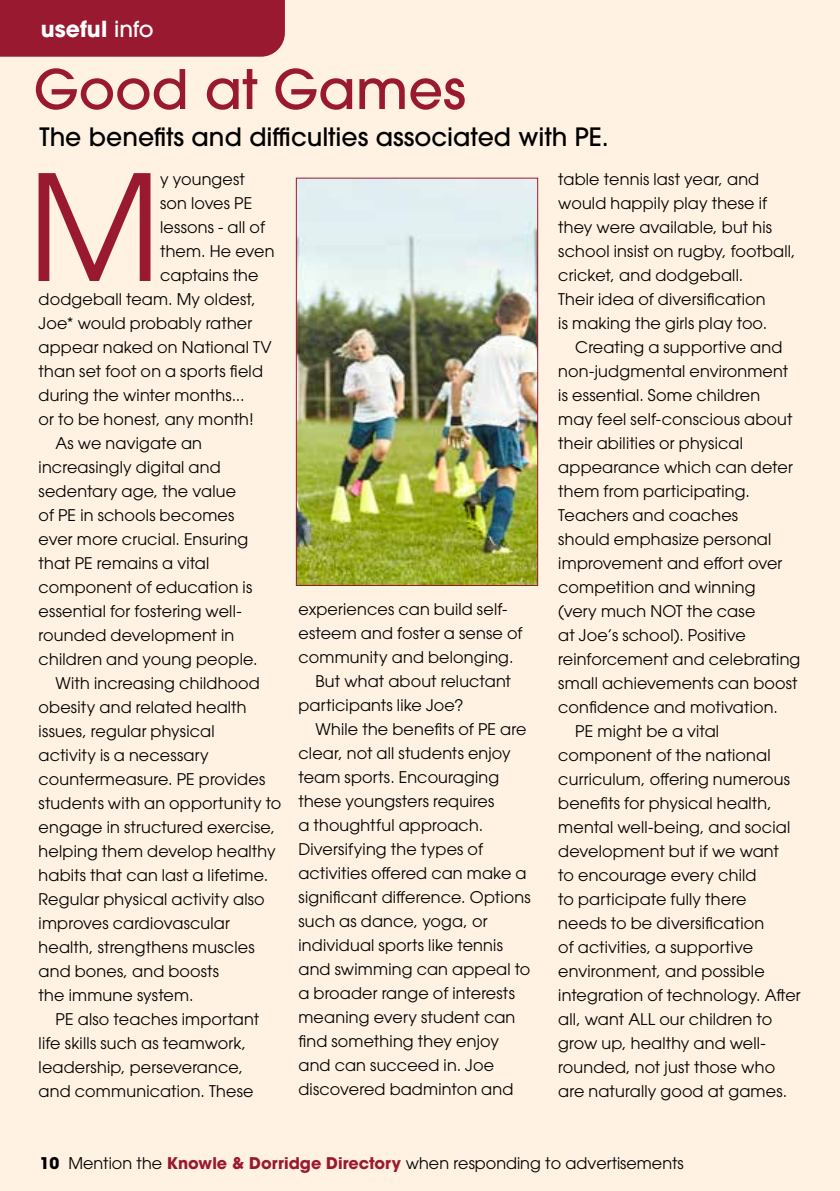
<style>
.page{position:relative;width:840px;height:1191px;background:#fff}
.page>*{position:absolute;margin:0;border:0;box-sizing:border-box;transform-origin:0 0}
.t1{font:145.8px "ITC Avant Garde Pro";color:#991a30}
.t2{font:500 54px "ITC Avant Garde Pro";color:#991a30}
.t3{font:500 25.2px "ITC Avant Garde Pro";color:#000}
.t4{font:700 22px "ITC Avant Garde Pro";color:#fff}
.t5{font:16px/24px "ITC Avant Garde Pro";letter-spacing:.01em;color:#000}
.s1{font-weight:500}
.s2{font-weight:700}
.s3{font-weight:700;color:#991a30}
</style>
<div class="page">
<div style="left:0;top:0;width:839px;height:1191px;background:#fff2e2"></div>
<div style="left:0;top:0;width:285px;height:57px;background:#991a30"></div>
<img style="left:298px;top:180px;width:238px;height:404px">
<div style="left:296px;top:178px;width:242px;height:408px;border:1px solid #991a30"></div>
<h3 class="t4" style="left:41px;top:14px;width:114px">useful <span class="s1">info</span></h3>
<h2 class="t2" style="left:34px;top:55px;width:433px">Good at Games</h2>
<h3 class="t3" style="left:39px;top:120px;width:570px">The benefits and difficulties associated with PE.</h3>
<h1 class="t1" style="left:27px;top:137px;width:135px">M</h1>
<p class="t5" style="left:160px;top:167px;width:86px">y youngest</p>
<p class="t5" style="left:160px;top:191px;width:94px">son loves PE</p>
<p class="t5" style="left:160px;top:215px;width:106px">lessons - all of</p>
<p class="t5" style="left:160px;top:239px;width:116px">them. He even</p>
<p class="t5" style="left:160px;top:263px;width:100px">captains the</p>
<p class="t5" style="left:39px;top:287px;width:219px">dodgeball team. My oldest,</p>
<p class="t5" style="left:39px;top:311px;width:215px">Joe* would probably rather</p>
<p class="t5" style="left:39px;top:335px;width:234px">appear naked on National TV</p>
<p class="t5" style="left:39px;top:359px;width:226px">than set foot on a sports field</p>
<p class="t5" style="left:39px;top:383px;width:207px">during the winter months...</p>
<p class="t5" style="left:39px;top:407px;width:216px">or to be honest, any month!</p>
<p class="t5" style="left:56px;top:431px;width:148px">As we navigate an</p>
<p class="t5" style="left:39px;top:455px;width:183px">increasingly digital and</p>
<p class="t5" style="left:39px;top:479px;width:199px">sedentary age, the value</p>
<p class="t5" style="left:39px;top:503px;width:197px">of PE in schools becomes</p>
<p class="t5" style="left:39px;top:527px;width:211px">ever more crucial. Ensuring</p>
<p class="t5" style="left:39px;top:551px;width:172px">that PE remains a vital</p>
<p class="t5" style="left:39px;top:575px;width:215px">component of education is</p>
<p class="t5" style="left:39px;top:599px;width:204px">essential for fostering well-</p>
<p class="t5" style="left:39px;top:623px;width:197px">rounded development in</p>
<p class="t5" style="left:39px;top:647px;width:220px">children and young people.</p>
<p class="t5" style="left:56px;top:671px;width:206px">With increasing childhood</p>
<p class="t5" style="left:39px;top:695px;width:209px">obesity and related health</p>
<p class="t5" style="left:39px;top:719px;width:177px">issues, regular physical</p>
<p class="t5" style="left:39px;top:743px;width:171px">activity is a necessary</p>
<p class="t5" style="left:39px;top:767px;width:228px">countermeasure. PE provides</p>
<p class="t5" style="left:39px;top:791px;width:244px">students with an opportunity to</p>
<p class="t5" style="left:39px;top:815px;width:238px">engage in structured exercise,</p>
<p class="t5" style="left:39px;top:839px;width:238px">helping them develop healthy</p>
<p class="t5" style="left:39px;top:863px;width:231px">habits that can last a lifetime.</p>
<p class="t5" style="left:39px;top:887px;width:227px">Regular physical activity also</p>
<p class="t5" style="left:39px;top:911px;width:193px">improves cardiovascular</p>
<p class="t5" style="left:39px;top:935px;width:217px">health, strengthens muscles</p>
<p class="t5" style="left:39px;top:959px;width:182px">and bones, and boosts</p>
<p class="t5" style="left:39px;top:983px;width:156px">the immune system.</p>
<p class="t5" style="left:56px;top:1007px;width:205px">PE also teaches important</p>
<p class="t5" style="left:39px;top:1031px;width:209px">life skills such as teamwork,</p>
<p class="t5" style="left:39px;top:1055px;width:206px">leadership, perseverance,</p>
<p class="t5" style="left:39px;top:1079px;width:216px">and communication. These</p>
<p class="t5" style="left:298px;top:597px;width:210px">experiences can build self-</p>
<p class="t5" style="left:298px;top:621px;width:225px">esteem and foster a sense of</p>
<p class="t5" style="left:298px;top:645px;width:216px">community and belonging.</p>
<p class="t5" style="left:315px;top:669px;width:197px">But what about reluctant</p>
<p class="t5" style="left:298px;top:693px;width:167px">participants like Joe?</p>
<p class="t5" style="left:315px;top:717px;width:212px">While the benefits of PE are</p>
<p class="t5" style="left:298px;top:741px;width:214px">clear, not all students enjoy</p>
<p class="t5" style="left:298px;top:765px;width:202px">team sports. Encouraging</p>
<p class="t5" style="left:298px;top:789px;width:197px">these youngsters requires</p>
<p class="t5" style="left:298px;top:813px;width:186px">a thoughtful approach.</p>
<p class="t5" style="left:298px;top:837px;width:186px">Diversifying the types of</p>
<p class="t5" style="left:298px;top:861px;width:229px">activities offered can make a</p>
<p class="t5" style="left:298px;top:885px;width:233px">significant difference. Options</p>
<p class="t5" style="left:298px;top:909px;width:190px">such as dance, yoga, or</p>
<p class="t5" style="left:298px;top:933px;width:206px">individual sports like tennis</p>
<p class="t5" style="left:298px;top:957px;width:233px">and swimming can appeal to</p>
<p class="t5" style="left:298px;top:981px;width:218px">a broader range of interests</p>
<p class="t5" style="left:298px;top:1005px;width:218px">meaning every student can</p>
<p class="t5" style="left:298px;top:1029px;width:202px">find something they enjoy</p>
<p class="t5" style="left:298px;top:1053px;width:197px">and can succeed in. Joe</p>
<p class="t5" style="left:298px;top:1077px;width:216px">discovered badminton and</p>
<p class="t5" style="left:558px;top:167px;width:239px">table tennis last year, and would happily play these if they were available, but his school insist on rugby, football, cricket, and dodgeball.<br>Their idea of diversification<br>is making the girls play too.</p>
<p class="t5" style="left:575px;top:335px;width:208px">Creating a supportive and</p>
<p class="t5" style="left:558px;top:359px;width:231px">non-judgmental environment</p>
<p class="t5" style="left:558px;top:383px;width:203px">is essential. Some children</p>
<p class="t5" style="left:558px;top:407px;width:235px">may feel self-conscious about</p>
<p class="t5" style="left:558px;top:431px;width:186px">their abilities or physical</p>
<p class="t5" style="left:558px;top:455px;width:236px">appearance which can deter</p>
<p class="t5" style="left:558px;top:479px;width:193px">them from participating.</p>
<p class="t5" style="left:558px;top:503px;width:181px">Teachers and coaches</p>
<p class="t5" style="left:558px;top:527px;width:214px">should emphasize personal</p>
<p class="t5" style="left:558px;top:551px;width:225px">improvement and effort over</p>
<p class="t5" style="left:558px;top:575px;width:199px">competition and winning</p>
<p class="t5" style="left:558px;top:599px;width:198px">(very much NOT the case</p>
<p class="t5" style="left:558px;top:623px;width:189px">at Joe’s school). Positive</p>
<p class="t5" style="left:558px;top:647px;width:243px">reinforcement and celebrating</p>
<p class="t5" style="left:558px;top:671px;width:241px">small achievements can boost</p>
<p class="t5" style="left:558px;top:695px;width:221px">confidence and motivation.</p>
<p class="t5" style="left:575px;top:719px;width:145px">PE might be a vital</p>
<p class="t5" style="left:558px;top:743px;width:214px">component of the national</p>
<p class="t5" style="left:558px;top:767px;width:233px">curriculum, offering numerous</p>
<p class="t5" style="left:558px;top:791px;width:215px">benefits for physical health,</p>
<p class="t5" style="left:558px;top:815px;width:233px">mental well-being, and social</p>
<p class="t5" style="left:558px;top:839px;width:222px">development but if we want</p>
<p class="t5" style="left:558px;top:863px;width:200px">to encourage every child</p>
<p class="t5" style="left:558px;top:887px;width:189px">to participate fully there</p>
<p class="t5" style="left:558px;top:911px;width:207px">needs to be diversification</p>
<p class="t5" style="left:558px;top:935px;width:196px">of activities, a supportive</p>
<p class="t5" style="left:558px;top:959px;width:208px">environment, and possible</p>
<p class="t5" style="left:558px;top:983px;width:244px">integration of technology. After</p>
<p class="t5" style="left:558px;top:1007px;width:215px">all, want ALL our children to</p>
<p class="t5" style="left:558px;top:1031px;width:209px">grow up, healthy and well-</p>
<p class="t5" style="left:558px;top:1055px;width:218px">rounded, not just those who</p>
<p class="t5" style="left:558px;top:1079px;width:230px">are naturally good at games.</p>
<p class="t5" style="left:40px;top:1150px;width:645px"><span class="s2">10</span> Mention the <span class="s3">Knowle &amp; Dorridge Directory</span> when responding to advertisements</p>
</div>
